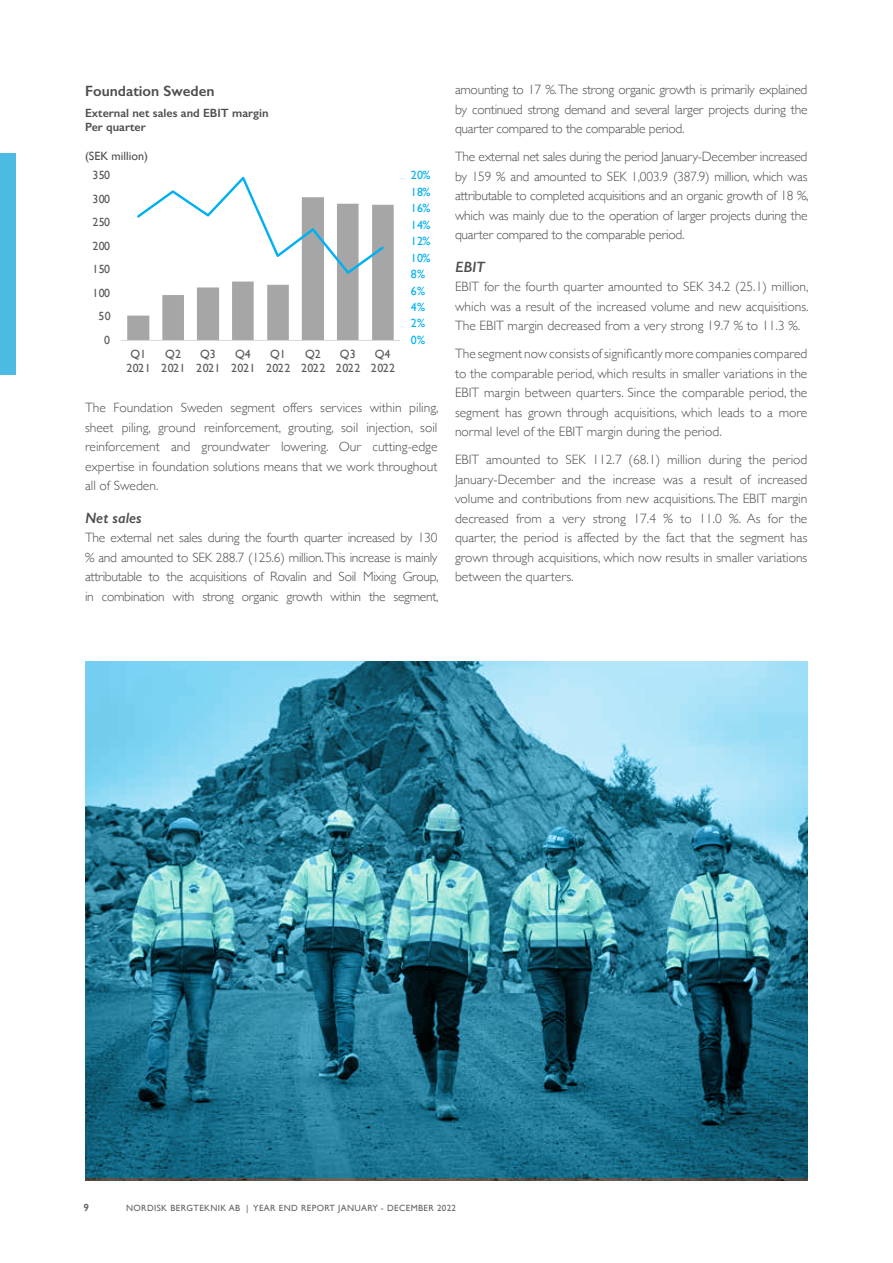
<style>
.page{position:relative;width:893px;height:1263px;background:#fff}
.page>*{position:absolute;margin:0;border:0;box-sizing:border-box;transform-origin:0 0}
.t1{font:600 15px "Gill Sans";color:#4d4d4f}
.t2{font:italic 600 15px "Gill Sans";color:#4d4d4f}
.t3{font:300 13.5px/19.5px "Gill Sans";color:#4d4d4f;text-align:justify}
.t4{font:600 12px/14.5px "Gill Sans";color:#4d4d4f}
.t5{font:12px "Gill Sans";color:#4d4d4f}
.t6{font:11.85px/14.1px "Gill Sans";letter-spacing:.045em;color:#595959;text-align:center}
.t7{font:11.85px "Gill Sans";letter-spacing:.045em;color:#00b0f0}
.t8{font:600 10.5px "Gill Sans";color:#636466}
.t9{font:9px "Gill Sans";letter-spacing:.04em;color:#636466}
</style>
<div class="page">
<svg style="left:85px;top:662px;width:723px;height:516px;background:#3e8aa1"></svg>
<hr style="left:121px;top:340px;width:279px;height:1px;background:#d9d9d9">
<svg style="left:127px;top:176px;width:267px;height:164px"></svg>
<div style="left:0;top:153px;width:16px;height:221px;background:#4cbbe1"></div>
<p class="t1" style="left:85px;top:82px;width:131px">Foundation Sweden</p>
<p class="t4" style="left:85px;top:105px;width:185px">External net sales and EBIT margin<br>Per quarter</p>
<p class="t5" style="left:85px;top:149px;width:64px">(SEK million)</p>
<p class="t6" style="left:92px;top:168px;width:19px">350</p>
<p class="t6" style="left:92px;top:192px;width:19px">300</p>
<p class="t6" style="left:92px;top:215px;width:19px">250</p>
<p class="t6" style="left:92px;top:238px;width:19px">200</p>
<p class="t6" style="left:92px;top:262px;width:19px">150</p>
<p class="t6" style="left:92px;top:285px;width:19px">100</p>
<p class="t6" style="left:98px;top:309px;width:14px">50</p>
<p class="t6" style="left:104px;top:332px;width:7px">0</p>
<p class="t7" style="left:411px;top:168px;width:21px">20%</p>
<p class="t7" style="left:411px;top:185px;width:21px">18%</p>
<p class="t7" style="left:411px;top:201px;width:21px">16%</p>
<p class="t7" style="left:411px;top:218px;width:21px">14%</p>
<p class="t7" style="left:411px;top:234px;width:21px">12%</p>
<p class="t7" style="left:411px;top:251px;width:21px">10%</p>
<p class="t7" style="left:411px;top:267px;width:16px">8%</p>
<p class="t7" style="left:411px;top:283px;width:16px">6%</p>
<p class="t7" style="left:411px;top:300px;width:16px">4%</p>
<p class="t7" style="left:411px;top:316px;width:16px">2%</p>
<p class="t7" style="left:411px;top:333px;width:16px">0%</p>
<p class="t6" style="left:126px;top:347px;width:26px">Q1<br>2021</p>
<p class="t6" style="left:161px;top:347px;width:26px">Q2<br>2021</p>
<p class="t6" style="left:196px;top:347px;width:26px">Q3<br>2021</p>
<p class="t6" style="left:231px;top:347px;width:26px">Q4<br>2021</p>
<p class="t6" style="left:266px;top:347px;width:26px">Q1<br>2022</p>
<p class="t6" style="left:301px;top:347px;width:26px">Q2<br>2022</p>
<p class="t6" style="left:336px;top:347px;width:26px">Q3<br>2022</p>
<p class="t6" style="left:371px;top:347px;width:26px">Q4<br>2022</p>
<p class="t3" style="left:85px;top:397px;width:355px">The Foundation Sweden segment offers services within piling, sheet piling, ground reinforcement, grouting, soil injection, soil reinforcement and groundwater lowering. Our cutting-edge expertise in foundation solutions means that we work throughout all of Sweden.</p>
<p class="t2" style="left:85px;top:508px;width:58px">Net sales</p>
<p class="t3" style="left:85px;top:527px;width:355px">The external net sales during the fourth quarter increased by 130 % and amounted to SEK 288.7 (125.6) million. This increase is mainly attributable to the acquisitions of Rovalin and Soil Mixing Group, in combination with strong organic growth within the segment,</p>
<p class="t3" style="left:455px;top:80px;width:354px">amounting to 17 %. The strong organic growth is primarily explained by continued strong demand and several larger projects during the quarter compared to the comparable period.</p>
<p class="t3" style="left:455px;top:147px;width:355px">The external net sales during the period January-December increased by 159 % and amounted to SEK 1,003.9 (387.9) million, which was attributable to completed acquisitions and an organic growth of 18 %, which was mainly due to the operation of larger projects during the quarter compared to the comparable period.</p>
<p class="t2" style="left:455px;top:257px;width:31px">EBIT</p>
<p class="t3" style="left:455px;top:276px;width:355px">EBIT for the fourth quarter amounted to SEK 34.2 (25.1) million, which was a result of the increased volume and new acquisitions.<br>The EBIT margin decreased from a very strong 19.7 % to 11.3 %.</p>
<p class="t3" style="left:455px;top:343px;width:354px">The segment now consists of significantly more companies compared to the comparable period, which results in smaller variations in the EBIT margin between quarters. Since the comparable period, the segment has grown through acquisitions, which leads to a more normal level of the EBIT margin during the period.</p>
<p class="t3" style="left:455px;top:449px;width:354px">EBIT amounted to SEK 112.7 (68.1) million during the period January-December and the increase was a result of increased volume and contributions from new acquisitions. The EBIT margin decreased from a very strong 17.4 % to 11.0 %. As for the quarter, the period is affected by the fact that the segment has grown through acquisitions, which now results in smaller variations between the quarters.</p>
<p class="t8" style="left:84px;top:1201px;width:7px">9</p>
<p class="t9" style="left:126px;top:1203px;width:331px">NORDISK BERGTEKNIK AB | YEAR END REPORT JANUARY - DECEMBER 2022</p>
</div>
